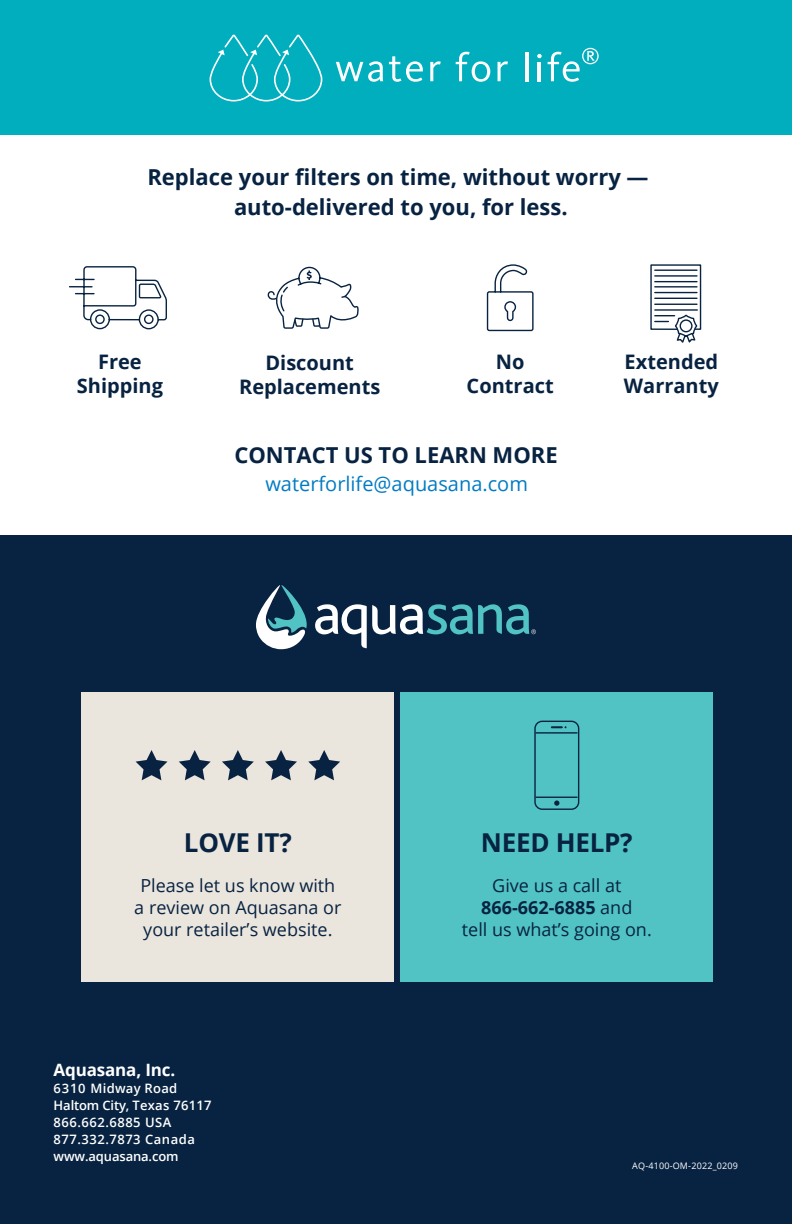
<style>
.page{position:relative;width:792px;height:1224px;background:#fff}
.page>*{position:absolute;margin:0;border:0;box-sizing:border-box;transform-origin:0 0}
.t1{font:700 26px "Open Sans";letter-spacing:-.01em;color:#082341}
.t2{font:700 22px/30px "Open Sans";color:#082341;text-align:center}
.t3{font:700 20px/24px "Open Sans";color:#082341;text-align:center}
.t4{font:20px "Open Sans";color:#007bc3}
.t5{font:18px/22px "Open Sans";color:#082341;text-align:center}
.t6{font:700 17px "Open Sans";letter-spacing:-.01em;color:#fff}
.t7{font:600 13px/17px "Open Sans";letter-spacing:.02em;color:#fff}
.t8{font:9px "Open Sans";letter-spacing:.02em;color:#fff}
.s1{font-weight:700}
</style>
<div class="page">
<svg style="left:69px;top:266px;width:98px;height:64px"></svg>
<div style="left:0;top:536px;width:792px;height:688px;background:#082341"></div>
<div style="left:81px;top:692px;width:313px;height:290px;background:#eae5dd"></div>
<div style="left:400px;top:692px;width:313px;height:290px;background:#51c3c5"></div>
<div style="left:534px;top:721px;width:45px;height:89px;border:1px solid #082341;border-radius:7px"></div>
<hr style="left:536px;top:732px;width:41px;height:2px;background:#082341">
<hr style="left:536px;top:797px;width:41px;height:1px;background:#082341">
<svg style="left:551px;top:726px;width:16px;height:2px"></svg>
<svg style="left:554px;top:800px;width:5px;height:6px"></svg>
<svg style="left:136px;top:750px;width:32px;height:30px"></svg>
<svg style="left:179px;top:750px;width:32px;height:30px"></svg>
<svg style="left:222px;top:750px;width:32px;height:30px"></svg>
<svg style="left:265px;top:750px;width:32px;height:30px"></svg>
<svg style="left:308px;top:750px;width:32px;height:30px"></svg>
<div style="left:0;top:0;width:792px;height:134px;background:#00aebd"></div>
<svg style="left:267px;top:266px;width:92px;height:63px"></svg>
<svg style="left:650px;top:264px;width:52px;height:79px"></svg>
<svg style="left:486px;top:264px;width:48px;height:68px"></svg>
<svg style="left:256px;top:585px;width:51px;height:64px"></svg>
<svg style="left:315px;top:604px;width:221px;height:45px"></svg>
<svg style="left:210px;top:34px;width:112px;height:67px"></svg>
<svg style="left:336px;top:61px;width:47px;height:21px"></svg>
<svg style="left:389px;top:56px;width:34px;height:26px"></svg>
<svg style="left:430px;top:61px;width:11px;height:20px"></svg>
<svg style="left:456px;top:52px;width:34px;height:30px"></svg>
<svg style="left:498px;top:61px;width:10px;height:20px"></svg>
<hr style="left:526px;top:52px;width:3px;height:29px;background:#fff">
<hr style="left:538px;top:62px;width:3px;height:19px;background:#fff">
<svg style="left:537px;top:54px;width:5px;height:4px"></svg>
<svg style="left:548px;top:48px;width:51px;height:34px"></svg>
<p class="t2" style="left:147px;top:162px;width:503px">Replace your filters on time, without worry — auto-delivered to you, for less.</p>
<p class="t3" style="left:77px;top:349px;width:88px">Free<br>Shipping</p>
<p class="t3" style="left:239px;top:350px;width:143px">Discount<br>Replacements</p>
<p class="t3" style="left:467px;top:349px;width:89px">No<br>Contract</p>
<p class="t3" style="left:624px;top:349px;width:96px;text-align:left">Extended<br>Warranty</p>
<p class="t2" style="left:234px;top:440px;width:325px">CONTACT US TO LEARN MORE</p>
<p class="t4" style="left:265px;top:470px;width:264px">waterforlife@aquasana.com</p>
<h1 class="t1" style="left:184px;top:824px;width:109px">LOVE IT?</h1>
<p class="t5" style="left:134px;top:874px;width:209px">Please let us know with a review on Aquasana or your retailer’s website.</p>
<p class="t6" style="left:54px;top:1058px;width:123px">Aquasana, Inc.</p>
<p class="t7" style="left:54px;top:1080px;width:159px">6310 Midway Road<br>Haltom City, Texas 76117<br>866.662.6885 USA<br>877.332.7873 Canada www.aquasana.com</p>
<h1 class="t1" style="left:481px;top:824px;width:153px">NEED HELP?</h1>
<p class="t5" style="left:462px;top:874px;width:191px">Give us a call at<br><span class="s1">866-662-6885</span> and<br>tell us what’s going on.</p>
<p class="t8" style="left:632px;top:1160px;width:107px">AQ-4100-OM-2022_0209</p>
</div>
